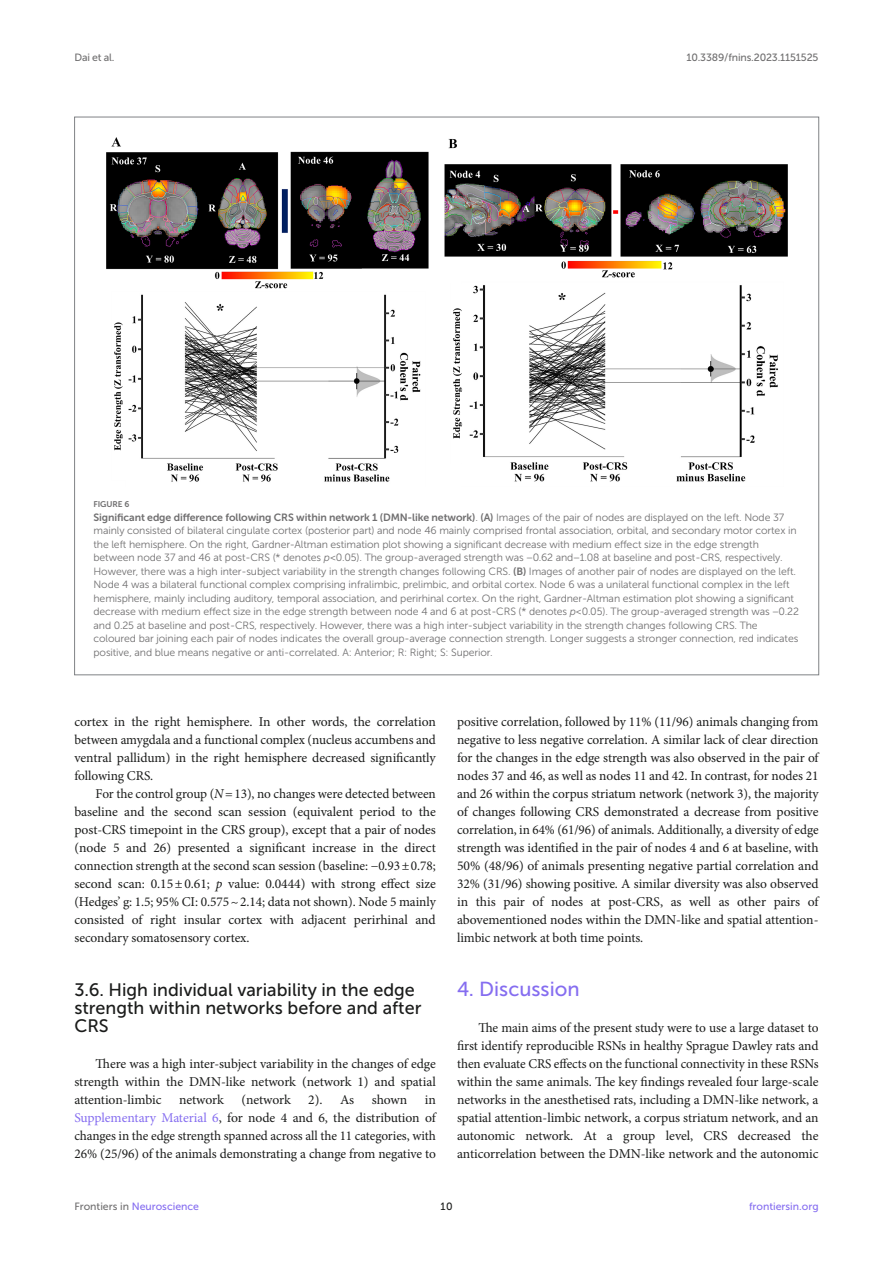
<style>
.page{position:relative;width:893px;height:1263px;background:#fff}
.page>*{position:absolute;margin:0;border:0;box-sizing:border-box;transform-origin:0 0}
.HEAD_1{font:20.25px "Museo Sans 500";color:#856df0}
.HEAD_2{font:18px/18px "Museo Sans 500";color:#1b1c1b}
.TEXT_FLUSH{font:13.5px/18px "Minion Pro";letter-spacing:-.01em;color:#1b1c1b;text-align:justify}
.TEXT{font:13.5px/18px "Minion Pro";letter-spacing:-.005em;color:#1b1c1b;text-align:justify}
.FIG_LEG{font:10.5px/13.5px "Museo Sans 300";letter-spacing:-.01em;color:#706f70}
.t1{font:10.5px "Museo Sans 500";color:#856df0}
.t2{font:10.5px "Museo Sans 500";letter-spacing:-.015em;color:#706f70}
.t3{font:10.5px "Museo Sans 500";color:#1b1c1b}
.FIG_HD{font:8.25px "Museo Sans 700";letter-spacing:-.01em;color:#706f70}
.s1{font-family:"Museo Sans 700"}
.s2{font-style:italic}
.s3{color:#856df0}
.s4{color:#706f70}
</style>
<div class="page">
<img style="left:106px;top:137px;width:682px;height:345px">
<p class="t2" style="left:74px;top:51px;width:42px">Dai et al.</p>
<p class="t2" style="left:686px;top:51px;width:134px">10.3389/fnins.2023.1151525</p>
<p class="FIG_HD" style="left:94px;top:500px;width:37px">FIGURE 6</p>
<p class="FIG_LEG" style="left:94px;top:511px;width:707px"><span class="s1">Significant edge difference following CRS within network 1 (DMN-like network)</span>. <span class="s1">(A)</span> Images of the pair of nodes are displayed on the left. Node 37 mainly consisted of bilateral cingulate cortex (posterior part) and node 46 mainly comprised frontal association, orbital, and secondary motor cortex in the left hemisphere. On the right, Gardner-Altman estimation plot showing a significant decrease with medium effect size in the edge strength between node 37 and 46 at post-CRS (* denotes <span class="s2">p</span> &lt; 0.05). The group-averaged strength was −0.62 and − 1.08 at baseline and post-CRS, respectively.<br>However, there was a high inter-subject variability in the strength changes following CRS. <span class="s1">(B)</span> Images of another pair of nodes are displayed on the left.<br>Node 4 was a bilateral functional complex comprising infralimbic, prelimbic, and orbital cortex. Node 6 was a unilateral functional complex in the left hemisphere, mainly including auditory, temporal association, and perirhinal cortex. On the right, Gardner-Altman estimation plot showing a significant decrease with medium effect size in the edge strength between node 4 and 6 at post-CRS (* denotes <span class="s2">p</span> &lt; 0.05). The group-averaged strength was −0.22 and 0.25 at baseline and post-CRS, respectively. However, there was a high inter-subject variability in the strength changes following CRS. The coloured bar joining each pair of nodes indicates the overall group-average connection strength. Longer suggests a stronger connection, red indicates positive, and blue means negative or anti-correlated. A: Anterior; R: Right; S: Superior.</p>
<p class="TEXT" style="left:74px;top:713px;width:363px">cortex in the right hemisphere. In other words, the correlation between amygdala and a functional complex (nucleus accumbens and ventral pallidum) in the right hemisphere decreased significantly following CRS.</p>
<p class="TEXT" style="left:74px;top:785px;width:363px;text-indent:21px">For the control group (<span class="s2">N</span>=13), no changes were detected between baseline and the second scan session (equivalent period to the post-CRS timepoint in the CRS group), except that a pair of nodes (node 5 and 26) presented a significant increase in the direct connection strength at the second scan session (baseline: −0.93±0.78; second scan: 0.15±0.61; <span class="s2">p</span> value: 0.0444) with strong effect size (Hedges’ g: 1.5; 95% CI: 0.575~2.14; data not shown). Node 5 mainly consisted of right insular cortex with adjacent perirhinal and secondary somatosensory cortex.</p>
<p class="HEAD_2" style="left:74px;top:981px;width:348px">3.6. High individual variability in the edge strength within networks before and after<br>CRS</p>
<p class="TEXT_FLUSH" style="left:74px;top:1055px;width:363px;text-indent:21px">There was a high inter-subject variability in the changes of edge strength within the DMN-like network (network 1) and spatial attention-limbic</p>
<p class="TEXT_FLUSH" style="left:179px;top:1091px;width:46px">network</p>
<p class="TEXT_FLUSH" style="left:241px;top:1091px;width:51px">(network</p>
<p class="TEXT_FLUSH" style="left:308px;top:1091px;width:16px">2).</p>
<p class="TEXT_FLUSH" style="left:340px;top:1091px;width:16px">As</p>
<p class="TEXT_FLUSH" style="left:372px;top:1091px;width:37px">shown</p>
<p class="TEXT_FLUSH" style="left:74px;top:1091px;width:363px;text-indent:350px">in <span class="s3">Supplementary Material 6</span>, for node 4 and 6, the distribution of changes in the edge strength spanned across all the 11 categories, with 26% (25/96) of the animals demonstrating a change from negative to</p>
<p class="TEXT_FLUSH" style="left:457px;top:713px;width:363px">positive correlation, followed by 11% (11/96) animals changing from negative to less negative correlation. A similar lack of clear direction for the changes in the edge strength was also observed in the pair of nodes 37 and 46, as well as nodes 11 and 42. In contrast, for nodes 21 and 26 within the corpus striatum network (network 3), the majority of changes following CRS demonstrated a decrease from positive correlation, in 64% (61/96) of animals. Additionally, a diversity of edge strength was identified in the pair of nodes 4 and 6 at baseline, with 50% (48/96) of animals presenting negative partial correlation and 32% (31/96) showing positive. A similar diversity was also observed in this pair of nodes at post-CRS, as well as other pairs of abovementioned nodes within the DMN-like and spatial attention&shy;limbic network at both time points.</p>
<p class="HEAD_1" style="left:457px;top:978px;width:124px">4. Discussion</p>
<p class="TEXT_FLUSH" style="left:457px;top:1019px;width:363px;text-indent:21px">The main aims of the present study were to use a large dataset to first identify reproducible RSNs in healthy Sprague Dawley rats and then evaluate CRS effects on the functional connectivity in these RSNs within the same animals. The key findings revealed four large-scale networks in the anesthetised rats, including a DMN-like network, a spatial attention-limbic network, a corpus striatum network, and an autonomic network. At a group level, CRS decreased the anticorrelation between the DMN-like network and the autonomic</p>
<p class="t1" style="left:74px;top:1200px;width:126px"><span class="s4">Frontiers in</span> Neuroscience</p>
<p class="t3" style="left:440px;top:1200px;width:14px">10</p>
<p class="t1" style="left:749px;top:1200px;width:71px">frontiersin.org</p>
</div>
